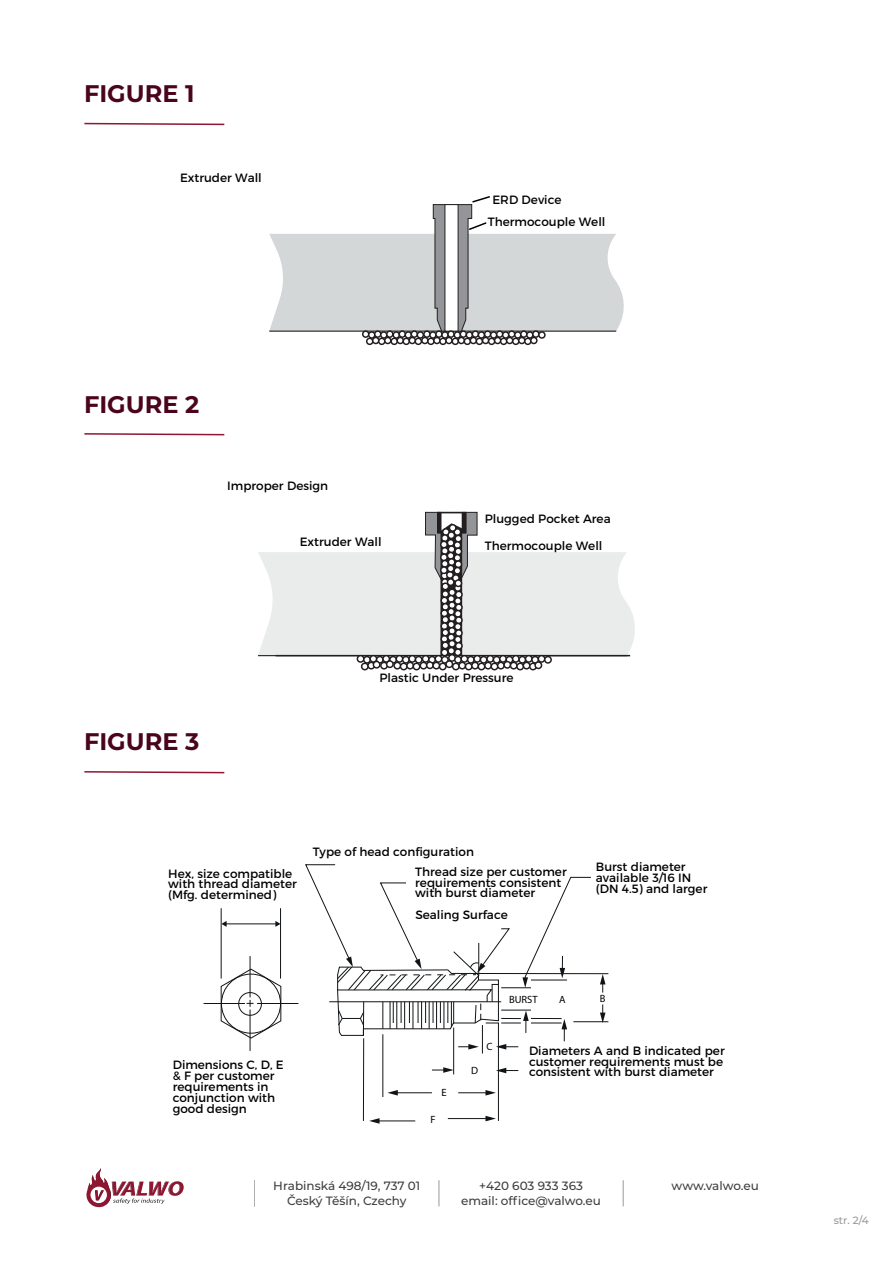
<style>
.page{position:relative;width:893px;height:1263px;background:#fff}
.page>*{position:absolute;margin:0;border:0;box-sizing:border-box;transform-origin:0 0}
.t1{font:700 24px "Montserrat";color:#4a051c}
.t2{font:12px/10.8px "Montserrat";color:#000001}
.t3{font:500 12px/14.4px "Montserrat";color:#3e3e3f;text-align:center}
.t4{font:10.5px "Myriad Pro";color:#000001}
.t5{font:500 10.5px "Montserrat";color:#3e3e3f}
</style>
<div class="page">
<svg style="left:84px;top:122px;width:141px;height:4px"></svg>
<svg style="left:84px;top:433px;width:141px;height:3px"></svg>
<svg style="left:84px;top:771px;width:141px;height:3px"></svg>
<svg style="left:86px;top:1168px;width:98px;height:39px"></svg>
<div style="left:366px;top:338px;width:7px;height:7px;border:2px solid #231f20;border-radius:50%"></div>
<div style="left:378px;top:338px;width:7px;height:7px;border:2px solid #231f20;border-radius:50%"></div>
<div style="left:390px;top:338px;width:8px;height:7px;border:2px solid #231f20;border-radius:50%"></div>
<div style="left:402px;top:338px;width:8px;height:7px;border:2px solid #231f20;border-radius:50%"></div>
<div style="left:414px;top:337px;width:8px;height:8px;border:2px solid #231f20;border-radius:50%"></div>
<div style="left:427px;top:338px;width:8px;height:7px;border:2px solid #231f20;border-radius:50%"></div>
<div style="left:439px;top:338px;width:8px;height:7px;border:2px solid #231f20;border-radius:50%"></div>
<div style="left:451px;top:338px;width:8px;height:7px;border:2px solid #231f20;border-radius:50%"></div>
<div style="left:464px;top:338px;width:7px;height:7px;border:2px solid #231f20;border-radius:50%"></div>
<div style="left:475px;top:337px;width:8px;height:8px;border:2px solid #231f20;border-radius:50%"></div>
<div style="left:488px;top:338px;width:7px;height:7px;border:2px solid #231f20;border-radius:50%"></div>
<div style="left:500px;top:338px;width:7px;height:7px;border:2px solid #231f20;border-radius:50%"></div>
<div style="left:512px;top:338px;width:7px;height:7px;border:2px solid #231f20;border-radius:50%"></div>
<div style="left:524px;top:338px;width:8px;height:7px;border:2px solid #231f20;border-radius:50%"></div>
<svg style="left:269px;top:196px;width:355px;height:148px"></svg>
<div style="left:530px;top:337px;width:8px;height:7px;border:2px solid #231f20;border-radius:50%"></div>
<div style="left:361px;top:662px;width:8px;height:8px;border:2px solid #231f20;border-radius:50%"></div>
<div style="left:367px;top:662px;width:8px;height:7px;border:2px solid #231f20;border-radius:50%"></div>
<div style="left:373px;top:661px;width:8px;height:8px;border:2px solid #231f20;border-radius:50%"></div>
<div style="left:380px;top:661px;width:8px;height:9px;border:2px solid #231f20;border-radius:50%"></div>
<div style="left:393px;top:662px;width:8px;height:7px;border:2px solid #231f20;border-radius:50%"></div>
<div style="left:400px;top:662px;width:8px;height:8px;border:2px solid #231f20;border-radius:50%"></div>
<div style="left:406px;top:662px;width:8px;height:7px;border:2px solid #231f20;border-radius:50%"></div>
<div style="left:412px;top:662px;width:9px;height:9px;border:2px solid #231f20;border-radius:50%"></div>
<div style="left:420px;top:662px;width:7px;height:7px;border:2px solid #231f20;border-radius:50%"></div>
<div style="left:426px;top:661px;width:8px;height:8px;border:2px solid #231f20;border-radius:50%"></div>
<div style="left:432px;top:662px;width:8px;height:7px;border:2px solid #231f20;border-radius:50%"></div>
<div style="left:439px;top:662px;width:8px;height:8px;border:2px solid #231f20;border-radius:50%"></div>
<div style="left:452px;top:662px;width:8px;height:8px;border:2px solid #231f20;border-radius:50%"></div>
<div style="left:458px;top:662px;width:8px;height:7px;border:2px solid #231f20;border-radius:50%"></div>
<div style="left:465px;top:662px;width:8px;height:8px;border:2px solid #231f20;border-radius:50%"></div>
<div style="left:471px;top:662px;width:8px;height:7px;border:2px solid #231f20;border-radius:50%"></div>
<div style="left:477px;top:662px;width:9px;height:9px;border:2px solid #231f20;border-radius:50%"></div>
<div style="left:484px;top:662px;width:8px;height:7px;border:2px solid #231f20;border-radius:50%"></div>
<div style="left:490px;top:662px;width:8px;height:8px;border:2px solid #231f20;border-radius:50%"></div>
<div style="left:497px;top:662px;width:8px;height:7px;border:2px solid #231f20;border-radius:50%"></div>
<div style="left:503px;top:661px;width:8px;height:8px;border:2px solid #231f20;border-radius:50%"></div>
<div style="left:510px;top:661px;width:8px;height:9px;border:2px solid #231f20;border-radius:50%"></div>
<div style="left:516px;top:662px;width:8px;height:8px;border:2px solid #231f20;border-radius:50%"></div>
<div style="left:523px;top:662px;width:7px;height:7px;border:2px solid #231f20;border-radius:50%"></div>
<div style="left:529px;top:662px;width:8px;height:8px;border:2px solid #231f20;border-radius:50%"></div>
<div style="left:534px;top:661px;width:8px;height:8px;border:2px solid #231f20;border-radius:50%"></div>
<svg style="left:258px;top:512px;width:377px;height:156px"></svg>
<div style="left:440px;top:566px;width:8px;height:8px;border:2px solid #231f20;border-radius:50%"></div>
<div style="left:442px;top:629px;width:6px;height:7px;background:#fff;border-radius:50%"></div>
<div style="left:441px;top:629px;width:8px;height:7px;border:2px solid #231f20;border-radius:50%"></div>
<div style="left:441px;top:636px;width:7px;height:6px;background:#fff;border-radius:50%"></div>
<div style="left:440px;top:635px;width:8px;height:8px;border:2px solid #231f20;border-radius:50%"></div>
<div style="left:442px;top:642px;width:6px;height:7px;background:#fff;border-radius:50%"></div>
<div style="left:441px;top:641px;width:8px;height:8px;border:2px solid #231f20;border-radius:50%"></div>
<div style="left:441px;top:649px;width:7px;height:7px;background:#fff;border-radius:50%"></div>
<div style="left:441px;top:648px;width:7px;height:8px;border:2px solid #231f20;border-radius:50%"></div>
<hr style="left:221px;top:908px;width:1px;height:70px;background:#111416">
<hr style="left:280px;top:908px;width:1px;height:70px;background:#111416">
<hr style="left:250px;top:956px;width:1px;height:41px;background:#111416">
<hr style="left:250px;top:1009px;width:1px;height:42px;background:#111416">
<hr style="left:257px;top:1003px;width:41px;height:1px;background:#111416">
<hr style="left:204px;top:1003px;width:41px;height:1px;background:#111416">
<svg style="left:221px;top:969px;width:60px;height:69px"></svg>
<hr style="left:226px;top:924px;width:50px;height:1px;background:#111416">
<svg style="left:221px;top:921px;width:6px;height:6px"></svg>
<svg style="left:275px;top:921px;width:5px;height:6px"></svg>
<svg style="left:305px;top:864px;width:304px;height:260px"></svg>
<svg style="left:623px;top:1180px;width:1px;height:26px"></svg>
<svg style="left:439px;top:1180px;width:1px;height:26px"></svg>
<h1 class="t1" style="left:84px;top:76px;width:112px">FIGURE 1</h1>
<p class="t2" style="left:180px;top:172px;width:83px">Extruder Wall</p>
<h1 class="t1" style="left:84px;top:387px;width:117px">FIGURE 2</h1>
<p class="t2" style="left:227px;top:480px;width:102px">Improper Design</p>
<p class="t2" style="left:300px;top:536px;width:83px">Extruder Wall</p>
<p class="t2" style="left:492px;top:195px;width:71px">ERD Device</p>
<p class="t2" style="left:488px;top:216px;width:119px">Thermocouple Well</p>
<p class="t2" style="left:485px;top:513px;width:127px">Plugged Pocket Area</p>
<p class="t2" style="left:485px;top:540px;width:119px">Thermocouple Well</p>
<h1 class="t1" style="left:84px;top:725px;width:117px">FIGURE 3</h1>
<p class="t2" style="left:379px;top:672px;width:135px">Plastic Under Pressure</p>
<p class="t2" style="left:168px;top:868px;width:130px">Hex, size compatible with thread diameter (Mfg. determined)</p>
<p class="t2" style="left:415px;top:842px;width:153px;line-height:19.6px;text-indent:-103px">Type of head configuration<br>Thread size per customer</p>
<p class="t2" style="left:415px;top:877px;width:148px">requirements consistent with burst diameter</p>
<p class="t2" style="left:415px;top:909px;width:94px">Sealing Surface</p>
<p class="t2" style="left:596px;top:861px;width:113px">Burst diameter available 3/16 IN (DN 4.5) and larger</p>
<p class="t2" style="left:173px;top:1060px;width:113px">Dimensions C, D, E &amp; F per customer requirements in conjunction with good design</p>
<p class="t4" style="left:441px;top:1086px;width:7px">E</p>
<p class="t4" style="left:430px;top:1113px;width:7px">F</p>
<p class="t4" style="left:471px;top:1064px;width:9px">D</p>
<p class="t4" style="left:487px;top:1040px;width:8px">C</p>
<p class="t4" style="left:509px;top:993px;width:30px">BURST</p>
<p class="t4" style="left:559px;top:993px;width:8px">A</p>
<p class="t4" style="left:600px;top:992px;width:7px">B</p>
<p class="t2" style="left:529px;top:1045px;width:197px">Diameters A and B indicated per customer requirements must be consistent with burst diameter</p>
<p class="t3" style="left:273px;top:1178px;width:149px">Hrabinská 498/19, 737 01<br>Český Těšín, Czechy</p>
<p class="t3" style="left:479px;top:1178px;width:105px">+420 603 933 363</p>
<p class="t3" style="left:672px;top:1178px;width:89px">www.valwo.eu</p>
<p class="t3" style="left:461px;top:1193px;width:141px">email: office@valwo.eu</p>
<p class="t5" style="left:834px;top:1213px;width:37px">str. 2/4</p>
</div>
